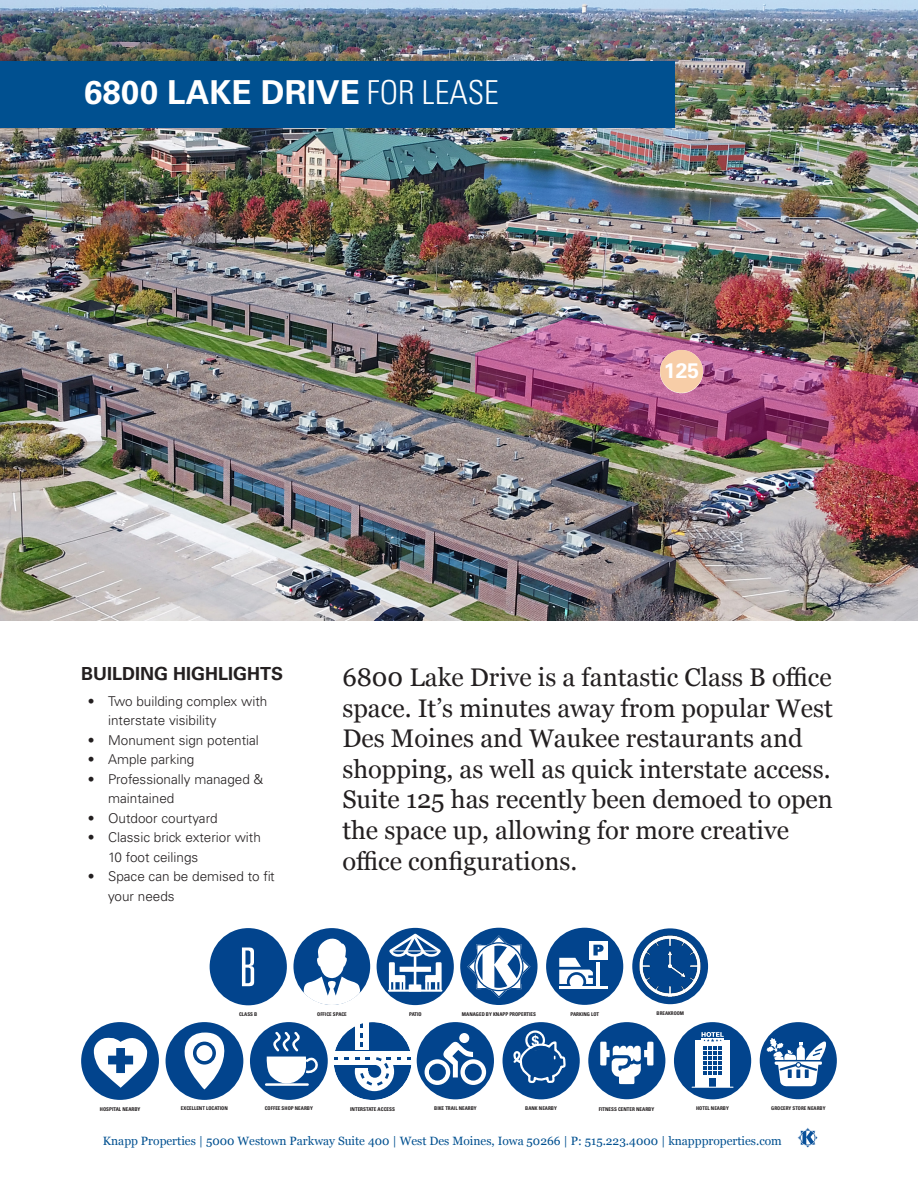
<style>
.page{position:relative;width:918px;height:1188px;background:#fff}
.page>*{position:absolute;margin:0;border:0;box-sizing:border-box;transform-origin:0 0}
.t1{font:700 33px "Univers LT Std";color:#fff}
.t2{font:25.5px/30.6px "Georgia";color:#231f20}
.t3{font:700 21px "Univers LT Std";color:#fff}
.t4{font:700 18px "Univers LT Std";color:#231f20}
.t5{font:300 13.5px/19.5px "Univers LT Std";color:#231f20}
.t6{font:12px "Georgia";color:#005090}
.t7{font:700 condensed 5.25px "Univers LT Std";color:#231f20}
.t8{font:700 condensed 5.1px "Univers LT Std";color:#231f20}
.s1{font-weight:300;font-stretch:condensed}
</style>
<div class="page">
<svg style="left:798px;top:1128px;width:20px;height:20px"></svg>
<img style="left:0;top:0;width:918px;height:621px">
<div style="left:1px;top:62px;width:674px;height:66px;background:#005090"></div>
<div style="left:460px;top:928px;width:78px;height:77px;background:#02448d;border-radius:50%"></div>
<svg style="left:467px;top:935px;width:63px;height:63px"></svg>
<div style="left:546px;top:928px;width:77px;height:77px;background:#02448d;border-radius:50%"></div>
<div style="left:589px;top:941px;width:19px;height:18px;background:#fff"></div>
<hr style="left:559px;top:986px;width:49px;height:3px;background:#fff">
<svg style="left:559px;top:945px;width:45px;height:41px"></svg>
<img style="left:632px;top:928px;width:77px;height:77px">
<div style="left:166px;top:1022px;width:77px;height:78px;background:#02448d;border-radius:50%"></div>
<svg style="left:184px;top:1033px;width:41px;height:56px"></svg>
<div style="left:195px;top:1043px;width:19px;height:20px;background:#fff;border-radius:50%"></div>
<div style="left:193px;top:1042px;width:23px;height:23px;border:4px solid #02448d;border-radius:50%"></div>
<div style="left:81px;top:1022px;width:78px;height:78px;background:#02448d;border-radius:50%"></div>
<svg style="left:93px;top:1037px;width:54px;height:51px"></svg>
<div style="left:116px;top:1048px;width:9px;height:25px;background:#02448d"></div>
<div style="left:108px;top:1056px;width:25px;height:8px;background:#02448d"></div>
<svg style="left:334px;top:1022px;width:78px;height:78px"></svg>
<div style="left:250px;top:1022px;width:78px;height:78px;background:#02448d;border-radius:50%"></div>
<svg style="left:266px;top:1031px;width:55px;height:52px"></svg>
<hr style="left:266px;top:1083px;width:42px;height:3px;background:#fff">
<div style="left:210px;top:928px;width:77px;height:77px;background:#02448d;border-radius:50%"></div>
<svg style="left:242px;top:948px;width:12px;height:38px"></svg>
<div style="left:377px;top:928px;width:77px;height:77px;background:#02448d;border-radius:50%"></div>
<hr style="left:389px;top:990px;width:52px;height:2px;background:#fff">
<svg style="left:387px;top:932px;width:56px;height:59px"></svg>
<div style="left:391px;top:976px;width:13px;height:5px;background:#fff"></div>
<div style="left:427px;top:976px;width:13px;height:5px;background:#fff"></div>
<hr style="left:437px;top:963px;width:3px;height:14px;background:#fff">
<hr style="left:390px;top:963px;width:3px;height:14px;background:#fff">
<div style="left:293px;top:928px;width:77px;height:77px;background:#02448d;border-radius:50%"></div>
<svg style="left:303px;top:936px;width:57px;height:69px"></svg>
<div style="left:503px;top:1022px;width:77px;height:77px;background:#02448d;border-radius:50%"></div>
<svg style="left:512px;top:1030px;width:55px;height:53px"></svg>
<div style="left:674px;top:1022px;width:77px;height:77px;background:#02448d;border-radius:50%"></div>
<div style="left:695px;top:1041px;width:35px;height:46px;background:#fff"></div>
<div style="left:701px;top:1038px;width:23px;height:5px;background:#fff"></div>
<svg style="left:702px;top:1032px;width:22px;height:55px"></svg>
<hr style="left:692px;top:1087px;width:41px;height:1px;background:#fff">
<div style="left:417px;top:1022px;width:77px;height:77px;background:#02448d;border-radius:50%"></div>
<div style="left:459px;top:1033px;width:10px;height:10px;background:#fff;border-radius:50%"></div>
<svg style="left:425px;top:1042px;width:61px;height:43px"></svg>
<div style="left:588px;top:1022px;width:77px;height:77px;background:#02448d;border-radius:50%"></div>
<svg style="left:600px;top:1042px;width:54px;height:42px"></svg>
<div style="left:760px;top:1022px;width:77px;height:77px;background:#02448d;border-radius:50%"></div>
<svg style="left:766px;top:1034px;width:65px;height:52px"></svg>
<img style="left:475px;top:318px;width:443px;height:166px">
<div style="left:660px;top:350px;width:43px;height:43px;background:#f7cda7;border-radius:50%"></div>
<p class="t1" style="left:84px;top:73px;width:416px">6800 LAKE DRIVE <span class="s1">FOR LEASE</span></p>
<p class="t3" style="left:664px;top:358px;width:37px">125</p>
<p class="t4" style="left:81px;top:663px;width:204px">BUILDING HIGHLIGHTS</p>
<p class="t5" style="left:108px;top:691px;width:161px;text-indent:-20px">• Two building complex with interstate visibility</p>
<p class="t5" style="left:88px;top:730px;width:173px">• Monument sign potential</p>
<p class="t5" style="left:88px;top:750px;width:108px">• Ample parking</p>
<p class="t5" style="left:108px;top:769px;width:157px;text-indent:-20px">• Professionally managed &amp; maintained</p>
<p class="t5" style="left:88px;top:808px;width:131px">• Outdoor courtyard</p>
<p class="t5" style="left:108px;top:828px;width:154px;text-indent:-20px">• Classic brick exterior with<br>10 foot ceilings</p>
<p class="t5" style="left:108px;top:867px;width:168px;text-indent:-20px">• Space can be demised to fit your needs</p>
<p class="t2" style="left:342px;top:661px;width:492px">6800 Lake Drive is a fantastic Class B office space. It’s minutes away from popular West Des Moines and Waukee restaurants and shopping, as well as quick interstate access.<br>Suite 125 has recently been demoed to open the space up, allowing for more creative office configurations.</p>
<p class="t8" style="left:239px;top:1011px;width:20px">CLASS B</p>
<p class="t8" style="left:317px;top:1011px;width:31px">OFFICE SPACE</p>
<p class="t8" style="left:409px;top:1011px;width:14px">PATIO</p>
<p class="t8" style="left:462px;top:1011px;width:76px">MANAGED BY KNAPP PROPERTIES</p>
<p class="t8" style="left:571px;top:1011px;width:30px">PARKING LOT</p>
<p class="t8" style="left:657px;top:1010px;width:29px">BREAKROOM</p>
<p class="t7" style="left:100px;top:1106px;width:42px">HOSPITAL NEARBY</p>
<p class="t8" style="left:181px;top:1105px;width:48px">EXCELLENT LOCATION</p>
<p class="t8" style="left:265px;top:1105px;width:50px">COFFEE SHOP NEARBY</p>
<p class="t7" style="left:350px;top:1106px;width:46px">INTERSTATE ACCESS</p>
<p class="t8" style="left:434px;top:1105px;width:44px">BIKE TRAIL NEARBY</p>
<p class="t8" style="left:525px;top:1105px;width:33px">BANK NEARBY</p>
<p class="t8" style="left:599px;top:1106px;width:57px">FITNESS CENTER NEARBY</p>
<p class="t8" style="left:696px;top:1105px;width:34px">HOTEL NEARBY</p>
<p class="t8" style="left:771px;top:1105px;width:56px">GROCERY STORE NEARBY</p>
<p class="t6" style="left:103px;top:1132px;width:680px">Knapp Properties | 5000 Westown Parkway Suite 400 | West Des Moines, Iowa 50266 | P: 515.223.4000 | knappproperties.com</p>
</div>
